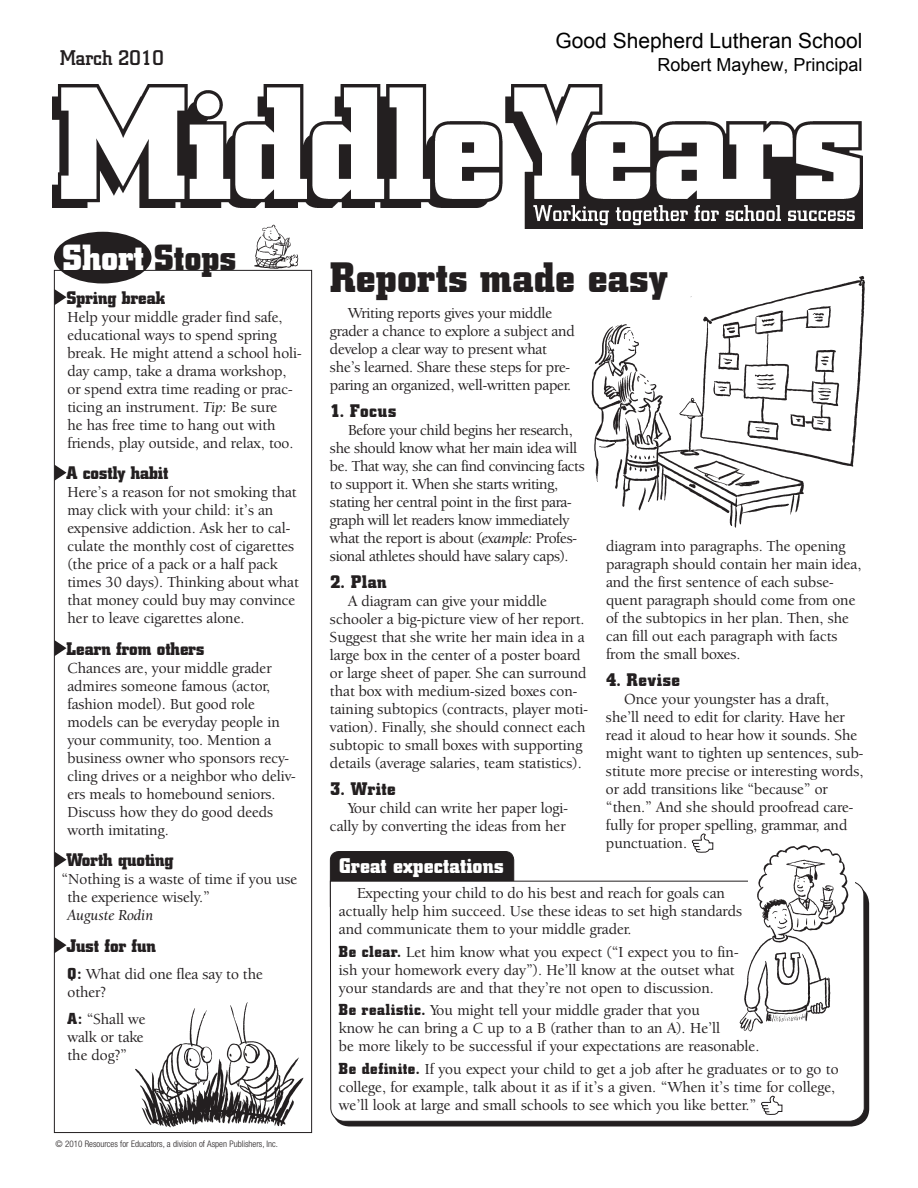
<style>
.page{position:relative;width:918px;height:1188px;background:#fff}
.page>*{position:absolute;margin:0;border:0;box-sizing:border-box;transform-origin:0 0}
.t1{font:700 42px "City";letter-spacing:.01em;color:#231f20}
.t2{font:700 36px "City";color:#fff}
.t3{font:21px "Arial";color:#000}
.t4{font:700 21px "City";letter-spacing:.01em;color:#fff}
.t5{font:500 21px "City";color:#231f20}
.t6{font:700 18px "City";color:#231f20}
.t7{font:18px "Arial";color:#000}
.t8{font:500 15.75px/18px "Berkeley Oldstyle IT Cby BT";color:#231f20}
.t9{font:500 15.75px/18px "Berkeley Oldstyle IT Cby BT";letter-spacing:-.02em;color:#231f20}
.t10{font:15.75px "Berkeley Oldstyle IT Cby BT Med Ital";color:#231f20}
.t11{font:300 condensed 9px "Helvetica Neue";color:#231f20}
.s1{color:#231f20}
.s2{font-family:"Berkeley Oldstyle IT Cby BT Med Ital";font-weight:400}
.s3{font-family:"City";font-weight:700}
</style>
<div class="page">
<img style="left:53px;top:84px;width:810px;height:144px">
<div style="left:332px;top:886px;width:537px;height:241px;background:#231f20;border-radius:18px"></div>
<div style="left:330px;top:852px;width:184px;height:63px;background:#231f20;border-radius:9px"></div>
<div style="left:330px;top:851px;width:184px;height:64px;border:1px solid #231f20;border-radius:9px"></div>
<div style="left:330px;top:880px;width:535px;height:242px;background:#fff"></div>
<svg style="left:54px;top:289px;width:13px;height:16px"></svg>
<svg style="left:54px;top:465px;width:13px;height:16px"></svg>
<svg style="left:54px;top:640px;width:13px;height:16px"></svg>
<svg style="left:54px;top:852px;width:13px;height:16px"></svg>
<svg style="left:54px;top:937px;width:13px;height:16px"></svg>
<div style="left:54px;top:232px;width:98px;height:52px;background:#231f20;border-radius:50%"></div>
<svg style="left:761px;top:1096px;width:22px;height:20px"></svg>
<svg style="left:692px;top:833px;width:21px;height:20px"></svg>
<div style="left:748px;top:873px;width:107px;height:17px;background:#fff"></div>
<img style="left:245px;top:218px;width:57px;height:53px">
<img style="left:131px;top:1002px;width:178px;height:132px">
<img style="left:591px;top:276px;width:274px;height:252px">
<img style="left:725px;top:845px;width:125px;height:190px">
<h3 class="t5" style="left:60px;top:46px;width:105px">March 2010</h3>
<h3 class="t3" style="left:555px;top:29px;width:309px">Good Shepherd Lutheran School</h3>
<p class="t7" style="left:657px;top:54px;width:207px">Robert Mayhew, Principal</p>
<h2 class="t2" style="left:62px;top:237px;width:175px">Short <span class="s1">Stops</span></h2>
<p class="t6" style="left:67px;top:287px;width:100px">Spring break</p>
<p class="t8" style="left:68px;top:308px;width:235px">Help your middle grader find safe, educational ways to spend spring break. He might attend a school holi&shy;day camp, take a drama workshop, or spend extra time reading or prac&shy;ticing an instrument. <span class="s2">Tip:</span> Be sure<br>he has free time to hang out with friends, play outside, and relax, too.</p>
<p class="t6" style="left:67px;top:463px;width:103px">A costly habit</p>
<p class="t8" style="left:68px;top:483px;width:233px">Here’s a reason for not smoking that may click with your child: it’s an expensive addiction. Ask her to cal&shy;culate the monthly cost of cigarettes (the price of a pack or a half pack times 30 days). Thinking about what that money could buy may convince her to leave cigarettes alone.</p>
<p class="t6" style="left:67px;top:638px;width:139px">Learn from others</p>
<p class="t8" style="left:68px;top:659px;width:229px">Chances are, your middle grader admires someone famous (actor, fashion model). But good role models can be everyday people in your community, too. Mention a business owner who sponsors recy&shy;cling drives or a neighbor who deliv&shy;ers meals to homebound seniors.<br>Discuss how they do good deeds worth imitating.</p>
<p class="t6" style="left:67px;top:850px;width:109px">Worth quoting</p>
<p class="t8" style="left:68px;top:870px;width:231px;text-indent:-6px">“Nothing is a waste of time if you use the experience wisely.”</p>
<p class="t10" style="left:68px;top:906px;width:87px">Auguste Rodin</p>
<p class="t6" style="left:67px;top:935px;width:91px">Just for fun</p>
<p class="t8" style="left:68px;top:965px;width:197px"><span class="s3">Q:</span> What did one flea say to the other?</p>
<p class="t8" style="left:68px;top:1010px;width:80px;text-align:justify"><span class="s3">A:</span> “Shall we walk or take the dog?”</p>
<p class="t11" style="left:56px;top:1139px;width:224px">© 2010 Resources for Educators, a division of Aspen Publishers, Inc.</p>
<h1 class="t1" style="left:330px;top:254px;width:339px">Reports made easy</h1>
<p class="t8" style="left:330px;top:304px;width:246px;text-indent:18px">Writing reports gives your middle grader a chance to explore a subject and develop a clear way to present what she’s learned. Share these steps for pre&shy;paring an organized, well-written paper.</p>
<p class="t6" style="left:330px;top:400px;width:68px">1. Focus</p>
<p class="t9" style="left:330px;top:421px;width:256px;text-indent:18px">Before your child begins her research, she should know what her main idea will be. That way, she can find convincing facts to support it. When she starts writing, stating her central point in the first para&shy;graph will let readers know immediately what the report is about (<span class="s2">example:</span> Profes&shy;sional athletes should have salary caps).</p>
<p class="t6" style="left:330px;top:571px;width:58px">2. Plan</p>
<p class="t8" style="left:330px;top:592px;width:259px;text-indent:18px">A diagram can give your middle schooler a big-picture view of her report.<br>Suggest that she write her main idea in a large box in the center of a poster board or large sheet of paper. She can surround that box with medium-sized boxes con&shy;taining subtopics (contracts, player moti&shy;vation). Finally, she should connect each subtopic to small boxes with supporting details (average salaries, team statistics).</p>
<p class="t6" style="left:330px;top:778px;width:67px">3. Write</p>
<p class="t8" style="left:330px;top:799px;width:239px;text-align:right">Your child can write her paper logi&shy;cally by converting the ideas from her</p>
<p class="t8" style="left:606px;top:536px;width:257px">diagram into paragraphs. The opening paragraph should contain her main idea, and the first sentence of each subse&shy;quent paragraph should come from one of the subtopics in her plan. Then, she can fill out each paragraph with facts from the small boxes.</p>
<p class="t6" style="left:606px;top:669px;width:76px">4. Revise</p>
<p class="t8" style="left:606px;top:689px;width:259px;text-indent:18px">Once your youngster has a draft, she’ll need to edit for clarity. Have her read it aloud to hear how it sounds. She might want to tighten up sentences, sub&shy;stitute more precise or interesting words, or add transitions like “because” or “then.” And she should proofread care&shy;fully for proper spelling, grammar, and punctuation.</p>
<h3 class="t4" style="left:339px;top:854px;width:166px">Great expectations</h3>
<p class="t8" style="left:339px;top:884px;width:405px;text-indent:18px">Expecting your child to do his best and reach for goals can actually help him succeed. Use these ideas to set high standards and communicate them to your middle grader.</p>
<p class="t8" style="left:339px;top:943px;width:401px"><span class="s3">Be clear.</span> Let him know what you expect (“I expect you to fin&shy;ish your homework every day”). He’ll know at the outset what your standards are and that they’re not open to discussion.</p>
<p class="t8" style="left:339px;top:1001px;width:422px"><span class="s3">Be realistic.</span> You might tell your middle grader that you<br>know he can bring a C up to a B (rather than to an A). He’ll<br>be more likely to be successful if your expectations are reasonable.</p>
<p class="t8" style="left:339px;top:1060px;width:501px"><span class="s3">Be definite.</span> If you expect your child to get a job after he graduates or to go to college, for example, talk about it as if it’s a given. “When it’s time for college, we’ll look at large and small schools to see which you like better.”</p>
</div>
